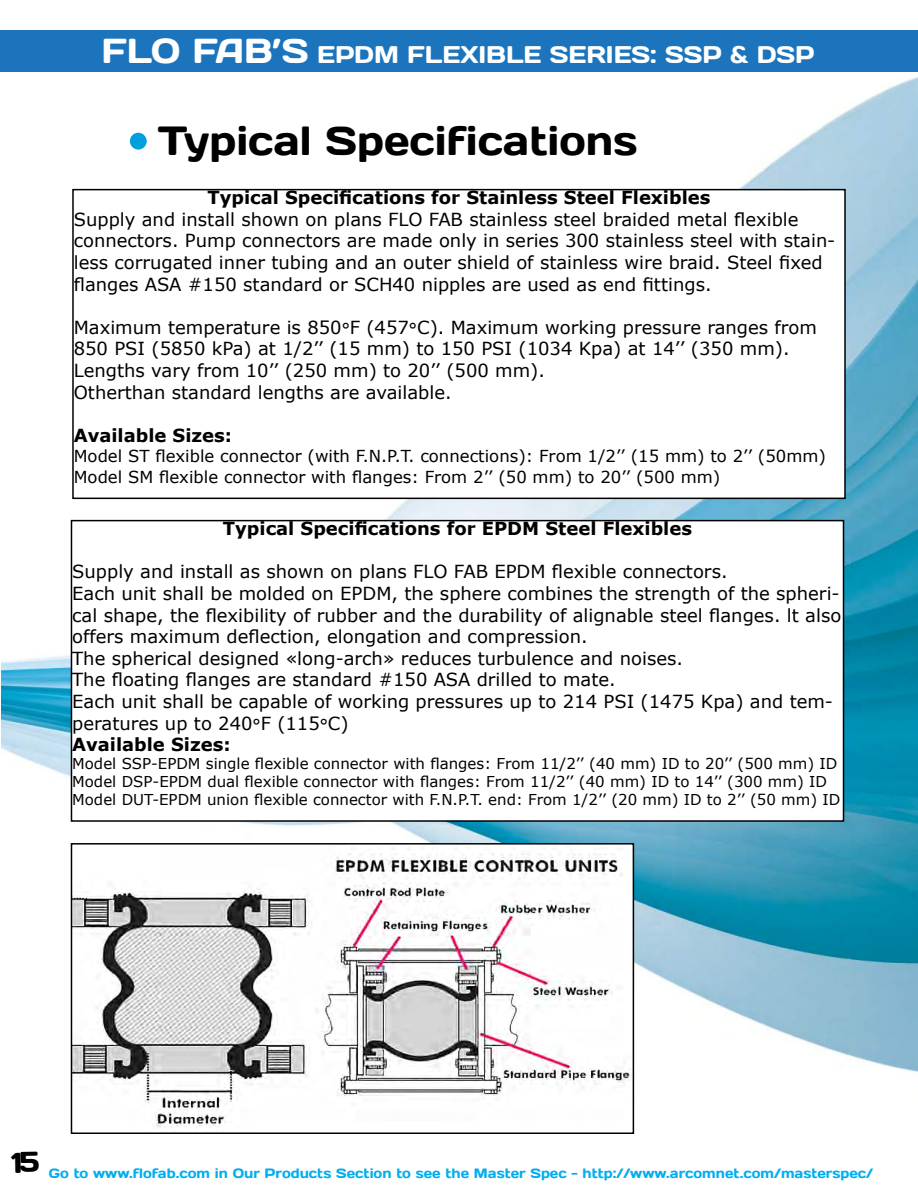
<style>
.page{position:relative;width:918px;height:1188px;background:#fff}
.page>*{position:absolute;margin:0;border:0;box-sizing:border-box;transform-origin:0 0}
.t1{font:40.5px "Days";color:#000}
.t2{font:24px "Days";color:#fff}
.t3{font:18px/21.6px "Verdana";color:#000}
.t4{font:700 18px "Verdana";color:#000}
.t5{font:16.5px/21.6px "Verdana";color:#000}
.t6{font:15px/18px "Verdana";color:#000}
.t7{font:13.5px "Days";color:#00aeef}
.s1{font-size:34.5px}
.s2{font-size:15px}
.s3{font-weight:700}
</style>
<div class="page">
<img style="left:1px;top:30px;width:917px;height:1104px">
<div style="left:73px;top:190px;width:772px;height:308px;background:#fff"></div>
<div style="left:72px;top:189px;width:774px;height:310px;border:2px solid #000"></div>
<div style="left:71px;top:521px;width:773px;height:300px;background:#fff"></div>
<div style="left:71px;top:520px;width:773px;height:302px;border:2px solid #000"></div>
<div style="left:130px;top:133px;width:17px;height:17px;background:#00a0dc;border-radius:50%"></div>
<img style="left:74px;top:846px;width:557px;height:285px">
<div style="left:71px;top:843px;width:563px;height:291px;border:2px solid #000"></div>
<div style="left:0;top:31px;width:918px;height:41px;background:#1c75bc"></div>
<h2 class="t2" style="left:102px;top:39px;width:714px"><span class="s1">FLO FAB’S</span> EPDM FLEXIBLE SERIES: SSP &amp; DSP</h2>
<h1 class="t1" style="left:158px;top:114px;width:481px">Typical Specifications</h1>
<p class="t4" style="left:207px;top:185px;width:505px">Typical Specifications for Stainless Steel Flexibles</p>
<p class="t3" style="left:74px;top:208px;width:763px">Supply and install shown on plans FLO FAB stainless steel braided metal flexible connectors. Pump connectors are made only in series 300 stainless steel with stain&shy;less corrugated inner tubing and an outer shield of stainless wire braid. Steel fixed flanges ASA #150 standard or SCH40 nipples are used as end fittings.</p>
<p class="t3" style="left:74px;top:316px;width:745px">Maximum temperature is 850<span class="s2">°</span>F (457<span class="s2">°</span>C). Maximum working pressure ranges from 850 PSI (5850 kPa) at 1/2’’ (15 mm) to 150 PSI (1034 Kpa) at 14’’ (350 mm).<br>Lengths vary from 10’’ (250 mm) to 20’’ (500 mm).<br>Otherthan standard lengths are available.</p>
<p class="t4" style="left:74px;top:422px;width:160px">Available Sizes:</p>
<p class="t5" style="left:74px;top:445px;width:754px">Model ST flexible connector (with F.N.P.T. connections): From 1/2’’ (15 mm) to 2’’ (50mm)<br>Model SM flexible connector with flanges: From 2’’ (50 mm) to 20’’ (500 mm)</p>
<p class="t4" style="left:223px;top:516px;width:471px">Typical Specifications for EPDM Steel Flexibles</p>
<p class="t3" style="left:72px;top:561px;width:771px">Supply and install as shown on plans FLO FAB EPDM flexible connectors.<br>Each unit shall be molded on EPDM, the sphere combines the strength of the spheri&shy;cal shape, the flexibility of rubber and the durability of alignable steel flanges. lt also offers maximum deflection, elongation and compression.<br>The spherical designed «long-arch» reduces turbulence and noises.<br>The floating flanges are standard #150 ASA drilled to mate.<br>Each unit shall be capable of working pressures up to 214 PSI (1475 Kpa) and tem&shy;peratures up to 240<span class="s2">°</span>F (115<span class="s2">°</span>C)<br><span class="s3">Available Sizes:</span></p>
<p class="t6" style="left:72px;top:755px;width:770px">Model SSP-EPDM single flexible connector with flanges: From 11/2’’ (40 mm) ID to 20’’ (500 mm) ID<br>Model DSP-EPDM dual flexible connector with flanges: From 11/2’’ (40 mm) ID to 14’’ (300 mm) ID<br>Model DUT-EPDM union flexible connector with F.N.P.T. end: From 1/2’’ (20 mm) ID to 2’’ (50 mm) ID</p>
<p class="t7" style="left:49px;top:1165px;width:826px">Go to www.flofab.com in Our Products Section to see the Master Spec - http://www.arcomnet.com/masterspec/</p>
</div>
